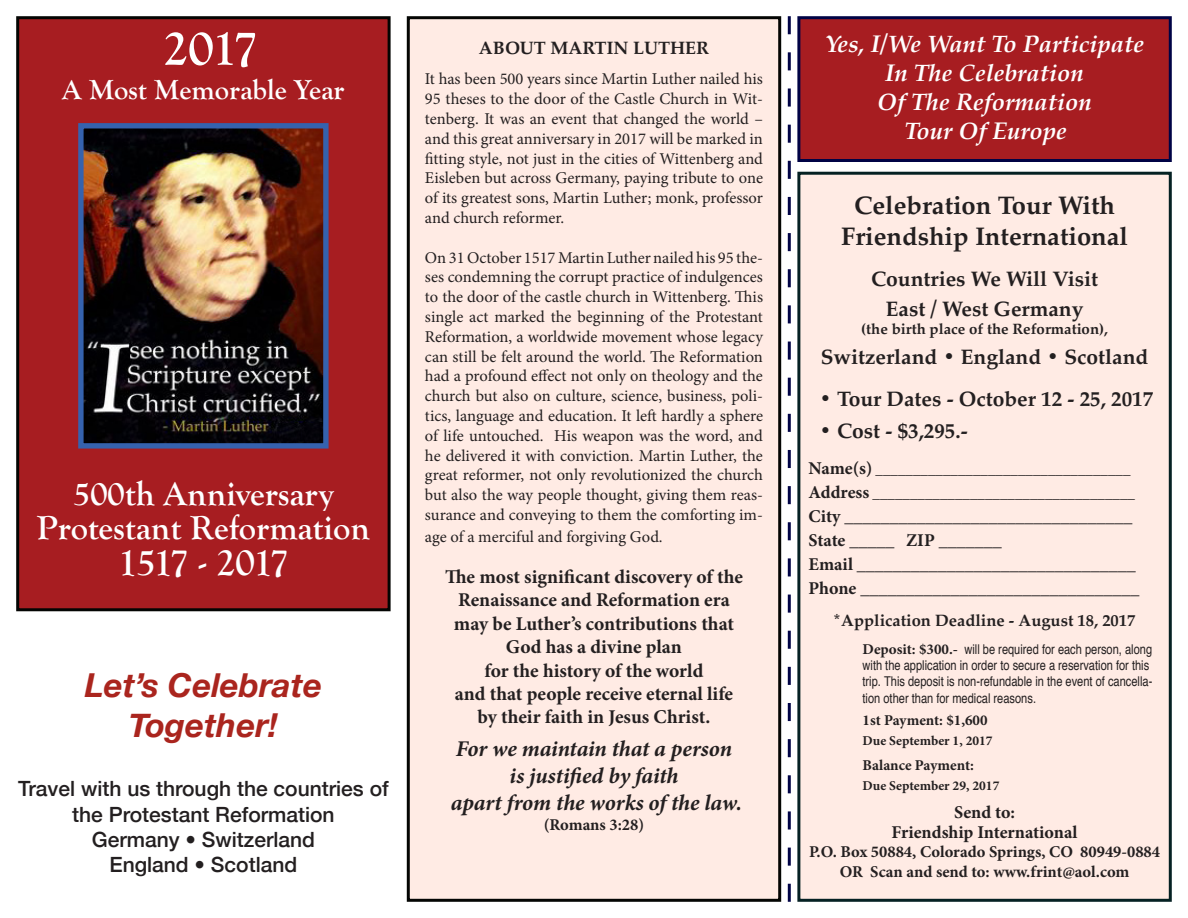
<style>
.page{position:relative;width:1188px;height:918px;background:#fff}
.page>*{position:absolute;margin:0;border:0;box-sizing:border-box;transform-origin:0 0}
.t1{font:700 51px "Goudy Old Style T";color:#fff}
.t2{font:700 39px "Goudy Old Style T";letter-spacing:-.06em;color:#fff}
.t3{font:700 34.5px "Goudy Old Style T";color:#fff}
.t4{font:italic 700 33px "Helvetica Neue";color:#aa251e}
.t5{font:700 28.5px "Goudy Old Style T";color:#fff}
.t6{font:700 25.5px "Palatino";color:#231f20}
.t7{font:italic 700 24px "Palatino";color:#fff}
.t8{font:italic 700 22.5px "Minion Pro";letter-spacing:-.005em;color:#231f20}
.t9{font:700 21px "Palatino";color:#231f20}
.t10{font:500 21px/25.2px "Helvetica Neue";color:#231f20;text-align:center}
.t11{font:700 19.5px "Minion Pro";color:#231f20}
.t12{font:700 18px/24px "Minion Pro";color:#231f20}
.t13{font:700 18px "Palatino";color:#231f20}
.t14{font:16.5px/19.8px "Minion Pro";letter-spacing:-.005em;color:#231f20;text-align:justify}
.t15{font:700 16.5px/19.5px "Minion Pro";color:#231f20;text-align:center}
.t16{font:700 16.5px "Palatino";color:#231f20}
.t17{font:700 15px "Minion Pro";color:#231f20}
.t18{font:700 15px "Palatino";color:#231f20}
.t19{font:condensed 13.5px/16.2px "Helvetica";color:#231f20}
.t20{font:700 13.5px "Minion Pro";color:#231f20}
.s1{font-size:18px}
.s2{font-family:"Minion Pro";font-weight:700;font-stretch:normal;font-size:15px}
</style>
<div class="page">
<div style="left:408px;top:18px;width:372px;height:882px;background:#ffebe4"></div>
<div style="left:407px;top:16px;width:374px;height:886px;border:3px solid #040503"></div>
<div style="left:18px;top:18px;width:371px;height:592px;background:#a71d21"></div>
<div style="left:16px;top:16px;width:375px;height:595px;border:3px solid #040503"></div>
<img style="left:84px;top:129px;width:239px;height:314px">
<div style="left:78px;top:123px;width:251px;height:326px;border:5px solid #3562ae"></div>
<div style="left:797px;top:172px;width:375px;height:730px;background:#ffebe4;border:3px solid #052123"></div>
<div style="left:799px;top:18px;width:371px;height:142px;background:#a71d21"></div>
<div style="left:797px;top:16px;width:375px;height:146px;border:3px solid #000345"></div>
<svg style="left:788px;top:16px;width:3px;height:886px"></svg>
<p class="t1" style="left:163px;top:19px;width:97px">2017</p>
<p class="t5" style="left:62px;top:74px;width:284px">A Most Memorable Year</p>
<p class="t3" style="left:73px;top:474px;width:262px">500th Anniversary</p>
<p class="t3" style="left:37px;top:509px;width:335px">Protestant Reformation</p>
<p class="t2" style="left:118px;top:541px;width:173px">1517 - 2017</p>
<p class="t4" style="left:85px;top:665px;width:239px">Let’s Celebrate</p>
<p class="t4" style="left:129px;top:705px;width:151px">Together!</p>
<p class="t10" style="left:18px;top:775px;width:372px">Travel with us through the countries of the Protestant Reformation</p>
<p class="t10" style="left:92px;top:825px;width:225px">Germany • Switzerland</p>
<p class="t10" style="left:109px;top:850px;width:189px">England • Scotland</p>
<p class="t13" style="left:479px;top:32px;width:232px">ABOUT MARTIN LUTHER</p>
<p class="t14" style="left:425px;top:69px;width:340px">It has been 500 years since Martin Luther nailed his 95 theses to the door of the Castle Church in Wit&shy;tenberg. It was an event that changed the world – and this great anniversary in 2017 will be marked in fitting style, not just in the cities of Wittenberg and Eisleben but across Germany, paying tribute to one of its greatest sons, Martin Luther; monk, professor and church reformer.</p>
<p class="t14" style="left:425px;top:247px;width:340px">On 31 October 1517 Martin Luther nailed his 95 the&shy;ses condemning the corrupt practice of indulgences to the door of the castle church in Wittenberg. This single act marked the beginning of the Protestant Reformation, a worldwide movement whose legacy can still be felt around the world. The Reformation had a profound effect not only on theology and the church but also on culture, science, business, poli&shy;tics, language and education. It left hardly a sphere of life untouched. His weapon was the word, and he delivered it with conviction. Martin Luther, the great reformer, not only revolutionized the church but also the way people thought, giving them reas&shy;surance and conveying to them the comforting im-</p>
<p class="t14" style="left:425px;top:526px;width:239px">age of a merciful and forgiving God.</p>
<p class="t11" style="left:445px;top:563px;width:299px">The most significant discovery of the</p>
<p class="t11" style="left:458px;top:586px;width:273px">Renaissance and Reformation era</p>
<p class="t11" style="left:454px;top:610px;width:282px">may be Luther’s contributions that</p>
<p class="t11" style="left:506px;top:633px;width:178px">God has a divine plan</p>
<p class="t11" style="left:485px;top:657px;width:220px">for the history of the world</p>
<p class="t11" style="left:455px;top:680px;width:280px">and that people receive eternal life</p>
<p class="t11" style="left:478px;top:703px;width:234px">by their faith in Jesus Christ.</p>
<p class="t8" style="left:456px;top:733px;width:278px">For we maintain that a person</p>
<p class="t8" style="left:509px;top:760px;width:171px">is justified by faith</p>
<p class="t8" style="left:451px;top:787px;width:292px">apart from the works of the law.</p>
<p class="t15" style="left:544px;top:814px;width:102px">(Romans 3:28)</p>
<p class="t7" style="left:825px;top:24px;width:320px">Yes, I/We Want To Participate</p>
<p class="t7" style="left:885px;top:53px;width:200px">In The Celebration</p>
<p class="t7" style="left:877px;top:82px;width:216px">Of The Reformation</p>
<p class="t7" style="left:905px;top:111px;width:164px">Tour Of Europe</p>
<p class="t6" style="left:854px;top:184px;width:263px">Celebration Tour With</p>
<p class="t6" style="left:841px;top:214px;width:288px">Friendship International</p>
<p class="t9" style="left:871px;top:261px;width:228px">Countries We Will Visit</p>
<p class="t9" style="left:886px;top:291px;width:199px">East / West Germany</p>
<p class="t18" style="left:861px;top:316px;width:248px">(the birth place of the Reformation),</p>
<p class="t9" style="left:821px;top:339px;width:329px">Switzerland • England • Scotland</p>
<p class="t9" style="left:819px;top:381px;width:336px">• Tour Dates - October 12 - 25, 2017</p>
<p class="t9" style="left:819px;top:413px;width:150px">• Cost - $3,295.-</p>
<p class="t17" style="left:809px;top:458px;width:324px"><span class="s1">Name(s)</span> __________________________________</p>
<p class="t17" style="left:809px;top:482px;width:328px"><span class="s1">Address</span> ___________________________________</p>
<p class="t12" style="left:809px;top:504px;width:325px">City ________________________________</p>
<p class="t12" style="left:809px;top:528px;width:195px">State _____ ZIP _______</p>
<p class="t12" style="left:809px;top:552px;width:332px">Email _______________________________<br>Phone _______________________________</p>
<p class="t16" style="left:834px;top:606px;width:303px">*Application Deadline - August 18, 2017</p>
<p class="t19" style="left:863px;top:641px;width:291px"><span class="s2">Deposit: $300.-</span> will be required for each person, along with the application in order to secure a reservation for this trip. This deposit is non-refundable in the event of cancella&shy;tion other than for medical reasons.</p>
<p class="t17" style="left:863px;top:710px;width:127px">1st Payment: $1,600</p>
<p class="t20" style="left:863px;top:731px;width:132px">Due September 1, 2017</p>
<p class="t17" style="left:863px;top:755px;width:113px">Balance Payment:</p>
<p class="t20" style="left:863px;top:776px;width:138px">Due September 29, 2017</p>
<p class="t12" style="left:954px;top:800px;width:62px">Send to:</p>
<p class="t12" style="left:892px;top:820px;width:187px">Friendship International</p>
<p class="t15" style="left:809px;top:842px;width:353px">P.O. Box 50884, Colorado Springs, CO 80949-0884<br>OR Scan and send to: www.frint@aol.com</p>
</div>
